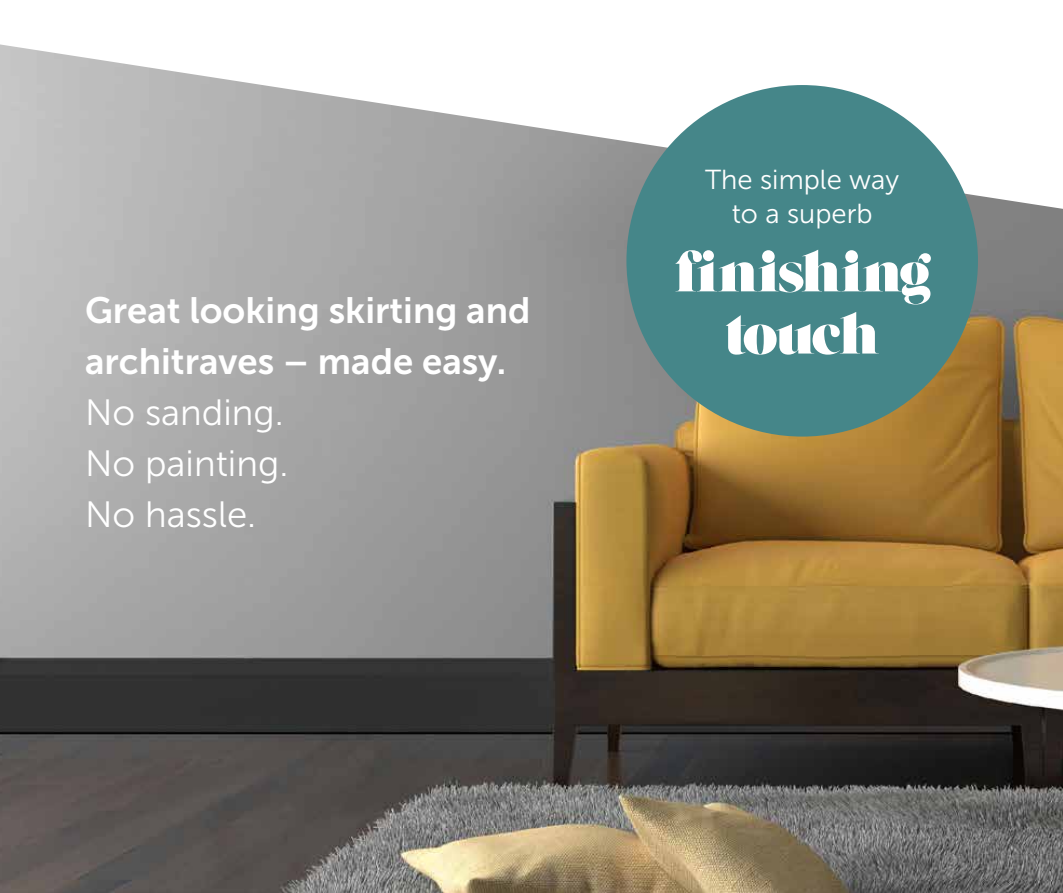
<style>
.page{position:relative;width:1063px;height:893px;background:#fff}
.page>*{position:absolute;margin:0;border:0;box-sizing:border-box;transform-origin:0 0}
.t1{font:54.9px/62.2px "Grumpy Black 88";letter-spacing:-.03em;color:#fff;text-align:center}
.t2{font:36.6px/51px "Museo Sans 700";color:#fff}
.t3{font:36.6px/51px "Museo Sans 300";color:#fff}
.t4{font:27.45px/34.5px "Museo Sans 300";color:#fff;text-align:center}
</style>
<div class="page">
<img style="left:0;top:209px;width:1063px;height:684px">
<svg style="left:0;top:44px;width:1063px;height:165px"></svg>
<div style="left:626px;top:85px;width:352px;height:352px;background:#458689;border-radius:50%"></div>
<p class="t2" style="left:85px;top:285px;width:447px">Great looking skirting and architraves – made easy.</p>
<p class="t3" style="left:85px;top:387px;width:205px">No sanding.<br>No painting.<br>No hassle.</p>
<p class="t4" style="left:705px;top:162px;width:196px">The simple way to a superb</p>
<h1 class="t1" style="left:675px;top:241px;width:257px">finishing touch</h1>
</div>
